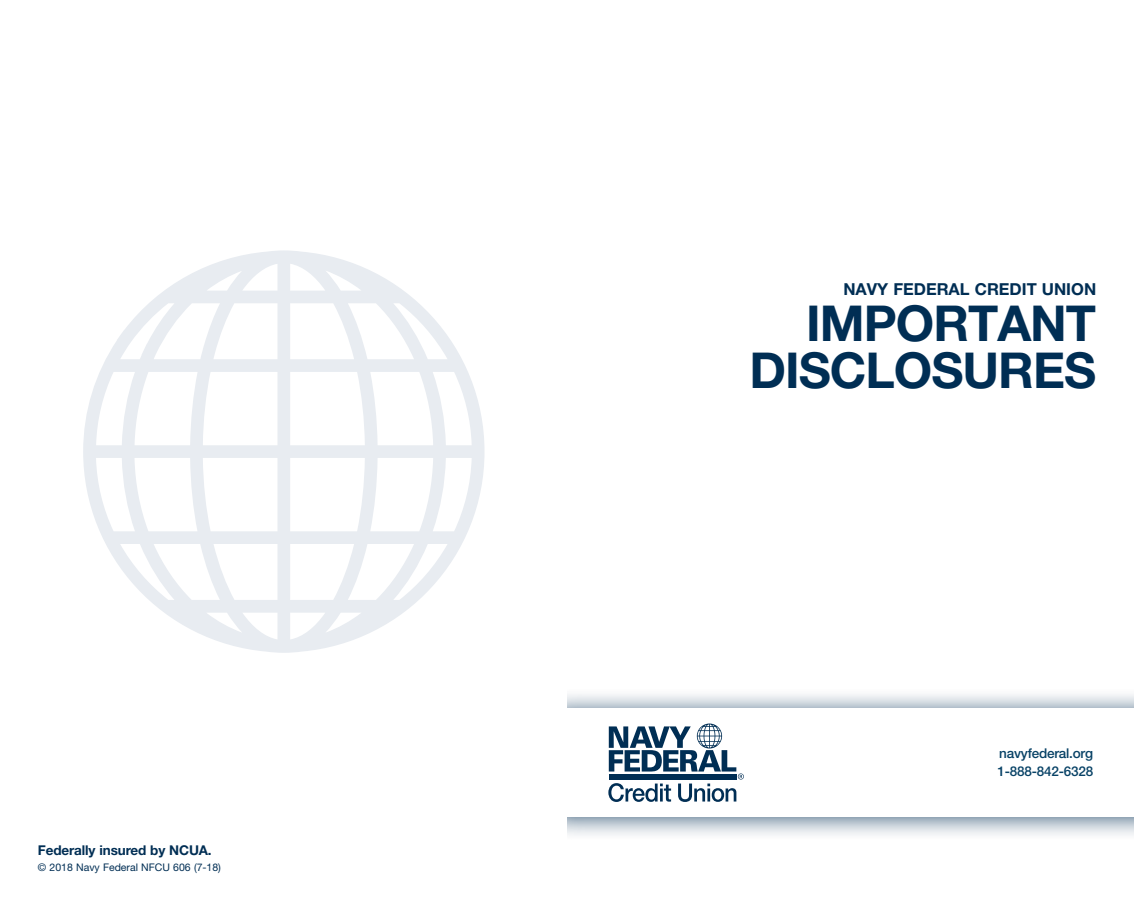
<style>
.page{position:relative;width:1134px;height:905px;background:#fff}
.page>*{position:absolute;margin:0;border:0;box-sizing:border-box;transform-origin:0 0}
.cover_title{font:700 49.5px/46.5px "Helvetica Neue LT Std";letter-spacing:-.02em;color:#002e54;text-align:right}
.t1{font:700 16.5px "Helvetica Neue LT Std";color:#002e54}
.t2{font:500 13.5px "Helvetica Neue LT Std";letter-spacing:-.015em;color:#084266}
.t3{font:700 13.5px "Helvetica Neue LT Std";letter-spacing:-.01em;color:#002e54}
.t4{font:10.5px "Helvetica Neue LT Std";color:#002e54}
</style>
<div class="page">
<div style="left:533px;top:687px;width:601px;height:153px;background:#002e54;opacity:.75"></div>
<div style="left:540px;top:708px;width:594px;height:108px;background:#fff"></div>
<svg style="left:608px;top:723px;width:136px;height:79px"></svg>
<div style="left:529px;top:654px;width:38px;height:230px;background:#fff"></div>
<svg style="left:83px;top:250px;width:402px;height:402px"></svg>
<p class="t3" style="left:38px;top:842px;width:175px">Federally insured by NCUA.</p>
<p class="t4" style="left:38px;top:861px;width:185px">© 2018 Navy Federal NFCU 606 (7-18)</p>
<p class="t1" style="left:843px;top:279px;width:254px">NAVY FEDERAL CREDIT UNION</p>
<p class="cover_title" style="left:749px;top:299px;width:348px">IMPORTANT<br>DISCLOSURES</p>
<p class="t2" style="left:999px;top:745px;width:95px">navyfederal.org</p>
<p class="t2" style="left:998px;top:763px;width:97px">1-888-842-6328</p>
</div>
